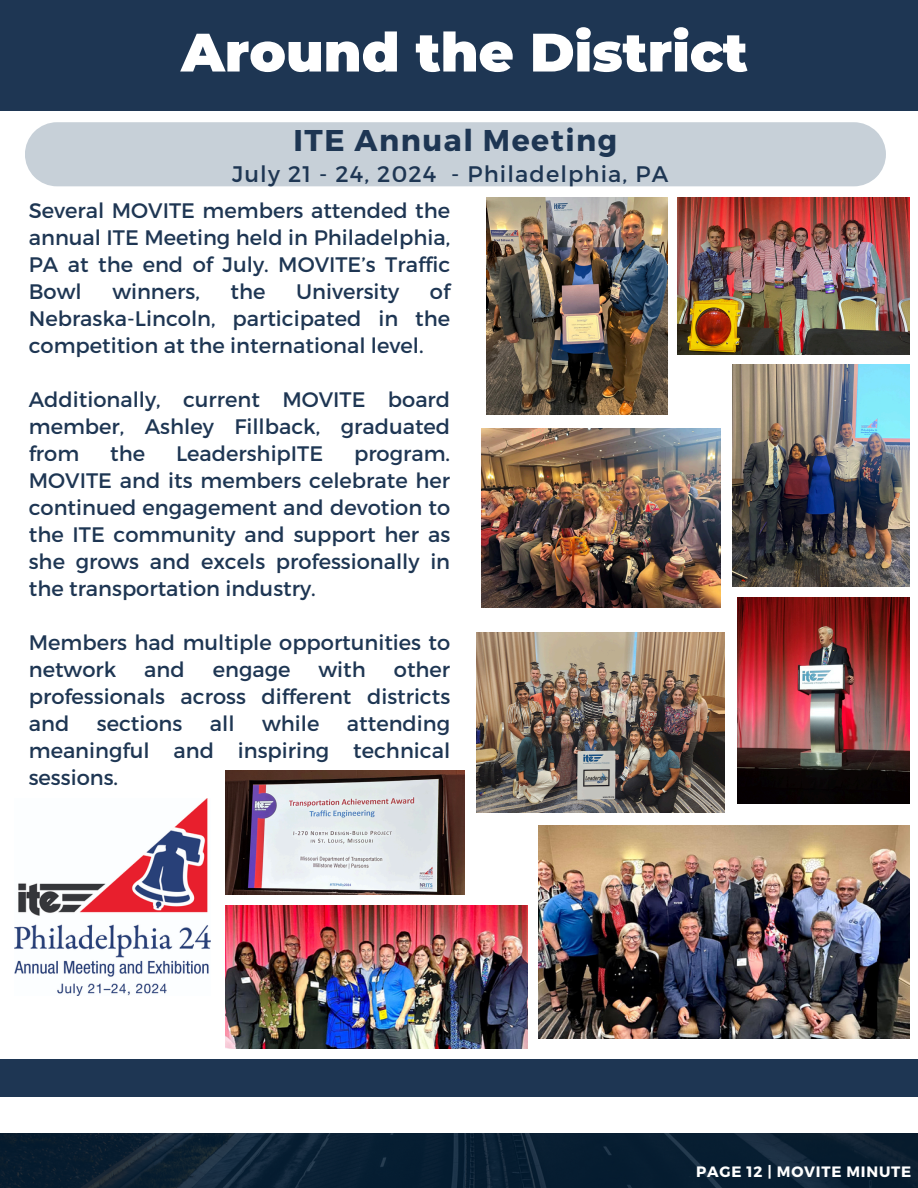
<style>
.page{position:relative;width:918px;height:1188px;background:#fff}
.page>*{position:absolute;margin:0;border:0;box-sizing:border-box;transform-origin:0 0}
.t1{font:900 54px "Montserrat";color:#fff}
.t2{font:700 30px "Montserrat";letter-spacing:.05em;color:#1e3653}
.t3{font:22.5px "Montserrat";letter-spacing:.05em;color:#1e3653}
.t4{font:21px/27px "Montserrat";color:#1e3653;text-align:justify}
.t5{font:700 15px "Montserrat";letter-spacing:.05em;color:#fff}
</style>
<div class="page">
<svg style="left:0;top:1133px;width:918px;height:55px;background:#0b2033"></svg>
<div style="left:0;top:0;width:918px;height:111px;background:#1e3653"></div>
<div style="left:25px;top:122px;width:861px;height:64px;background:#c7d0d8"></div>
<div style="left:0;top:1059px;width:918px;height:37px;background:#1e3653"></div>
<img style="left:486px;top:198px;width:181px;height:217px">
<img style="left:477px;top:633px;width:247px;height:179px">
<img style="left:538px;top:826px;width:372px;height:212px">
<img style="left:482px;top:428px;width:238px;height:179px">
<img style="left:732px;top:364px;width:178px;height:223px">
<img style="left:678px;top:197px;width:231px;height:158px">
<img style="left:225px;top:905px;width:303px;height:143px">
<img style="left:737px;top:598px;width:172px;height:206px">
<img style="left:15px;top:798px;width:195px;height:197px">
<img style="left:225px;top:771px;width:240px;height:124px">
<h3 class="t1" style="left:181px;top:19px;width:568px">Around the District</h3>
<p class="t2" style="left:294px;top:121px;width:325px">ITE Annual Meeting</p>
<h3 class="t3" style="left:232px;top:159px;width:438px">July 21 - 24, 2024 - Philadelphia, PA</h3>
<h1 class="t4" style="left:29px;top:196px;width:423px">Several MOVITE members attended the annual ITE Meeting held in Philadelphia, PA at the end of July. MOVITE’s Traffic Bowl</h1>
<h1 class="t4" style="left:112px;top:277px;width:89px">winners,</h1>
<h1 class="t4" style="left:231px;top:277px;width:36px">the</h1>
<h1 class="t4" style="left:296px;top:277px;width:105px">University</h1>
<h1 class="t4" style="left:29px;top:277px;width:423px;text-indent:401px">of Nebraska-Lincoln, participated in the competition at the international level.</h1>
<h2 class="t4" style="left:29px;top:385px;width:423px">Additionally, current MOVITE board member, Ashley Fillback, graduated from</h2>
<h2 class="t4" style="left:110px;top:439px;width:36px">the</h2>
<h2 class="t4" style="left:176px;top:439px;width:149px">LeadershipITE</h2>
<h2 class="t4" style="left:29px;top:439px;width:423px;text-indent:325px">program.<br>MOVITE and its members celebrate her continued engagement and devotion to the ITE community and support her as she grows and excels professionally in the transportation industry.</h2>
<h3 class="t4" style="left:29px;top:628px;width:423px">Members had multiple opportunities to network</h3>
<h3 class="t4" style="left:144px;top:655px;width:42px">and</h3>
<h3 class="t4" style="left:213px;top:655px;width:79px">engage</h3>
<h3 class="t4" style="left:319px;top:655px;width:49px">with</h3>
<h3 class="t4" style="left:29px;top:655px;width:423px;text-indent:365px">other professionals across different districts and</h3>
<h3 class="t4" style="left:29px;top:709px;width:423px;text-indent:318px">attending meaningful and inspiring technical sessions.</h3>
<h3 class="t4" style="left:97px;top:709px;width:87px">sections</h3>
<h3 class="t4" style="left:210px;top:709px;width:26px">all</h3>
<h3 class="t4" style="left:262px;top:709px;width:59px">while</h3>
<h3 class="t5" style="left:696px;top:1162px;width:217px">PAGE 12 | MOVITE MINUTE</h3>
</div>
